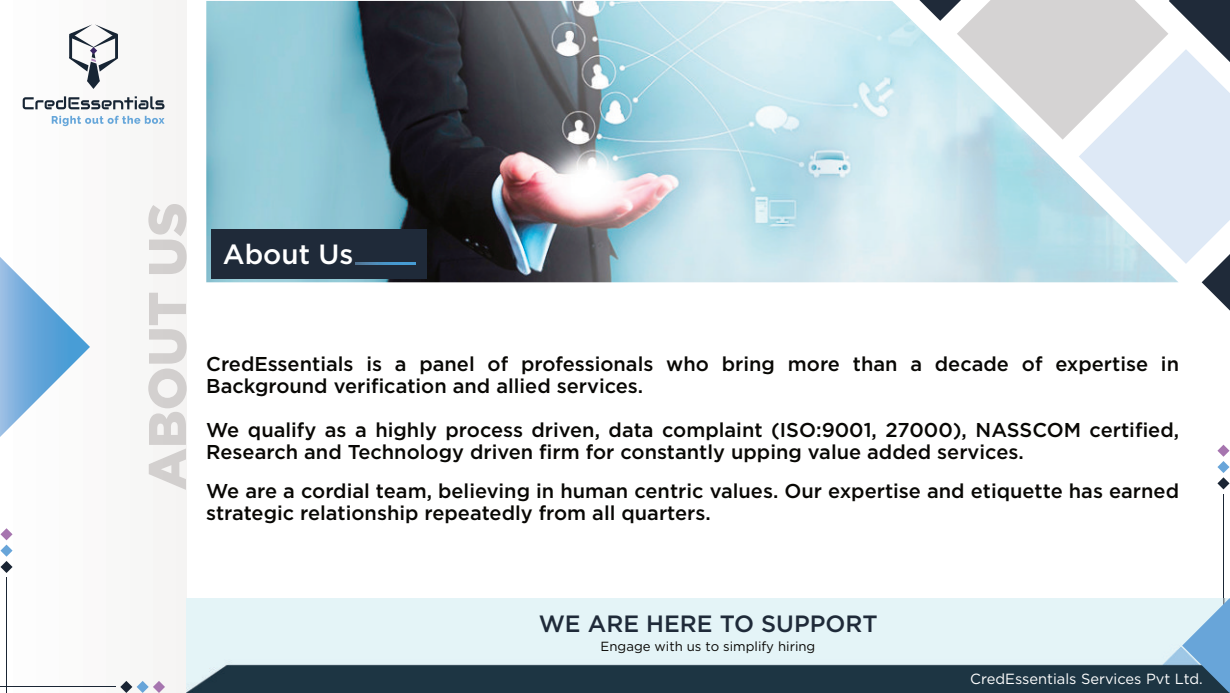
<style>
.page{position:relative;width:1230px;height:693px;background:#fff}
.page>*{position:absolute;margin:0;border:0;box-sizing:border-box;transform-origin:0 0}
.t1{font:500 27.6px "Gotham";color:#fff}
.t2{font:500 23.6px "Gotham";color:#1f2a39}
.t3{font:500 20px/21.6px "Gotham";color:#080704}
.t4{font:14.8px "Gotham";color:#fff}
.t5{font:13.2px "Gotham";color:#080704}
</style>
<div class="page">
<div style="left:0;top:1px;width:187px;height:691px;background:#faf9f9"></div>
<img style="left:206px;top:1px;width:972px;height:281px">
<div style="left:211px;top:229px;width:216px;height:49px;background:#1f2a39"></div>
<img style="left:0;top:257px;width:90px;height:180px">
<img style="left:355px;top:263px;width:60px;height:1px">
<img style="left:148px;top:204px;width:39px;height:285px">
<img style="left:1079px;top:49px;width:151px;height:215px">
<svg style="left:880px;top:0;width:77px;height:21px"></svg>
<svg style="left:1201px;top:221px;width:29px;height:90px"></svg>
<svg style="left:1169px;top:0;width:61px;height:69px"></svg>
<img style="left:957px;top:0;width:211px;height:139px">
<svg style="left:120px;top:681px;width:45px;height:11px"></svg>
<hr style="left:0;top:686px;width:116px;height:1px;background:#1a2534">
<svg style="left:0;top:528px;width:13px;height:44px"></svg>
<hr style="left:6px;top:577px;width:1px;height:115px;background:#1a2534">
<svg style="left:1217px;top:444px;width:12px;height:45px"></svg>
<hr style="left:1223px;top:493px;width:1px;height:116px;background:#1a2534">
<svg style="left:69px;top:24px;width:49px;height:65px"></svg>
<svg style="left:23px;top:96px;width:141px;height:13px"></svg>
<svg style="left:52px;top:116px;width:112px;height:10px"></svg>
<svg style="left:187px;top:598px;width:1043px;height:94px;background:#a9bdc4"></svg>
<h1 class="t1" style="left:223px;top:238px;width:132px">About Us</h1>
<p class="t3" style="left:206px;top:353px;width:974px">CredEssentials is a panel of professionals who bring more than a decade of expertise in<br>Background verification and allied services.</p>
<p class="t3" style="left:206px;top:419px;width:974px">We qualify as a highly process driven, data complaint (ISO:9001, 27000), NASSCOM certified,<br>Research and Technology driven firm for constantly upping value added services.</p>
<p class="t3" style="left:206px;top:479px;width:974px">We are a cordial team, believing in human centric values. Our expertise and etiquette has earned strategic relationship repeatedly from all quarters.</p>
<p class="t2" style="left:539px;top:610px;width:340px">WE ARE HERE TO SUPPORT</p>
<p class="t5" style="left:601px;top:640px;width:216px">Engage with us to simplify hiring</p>
<p class="t4" style="left:970px;top:672px;width:234px">CredEssentials Services Pvt Ltd.</p>
</div>
